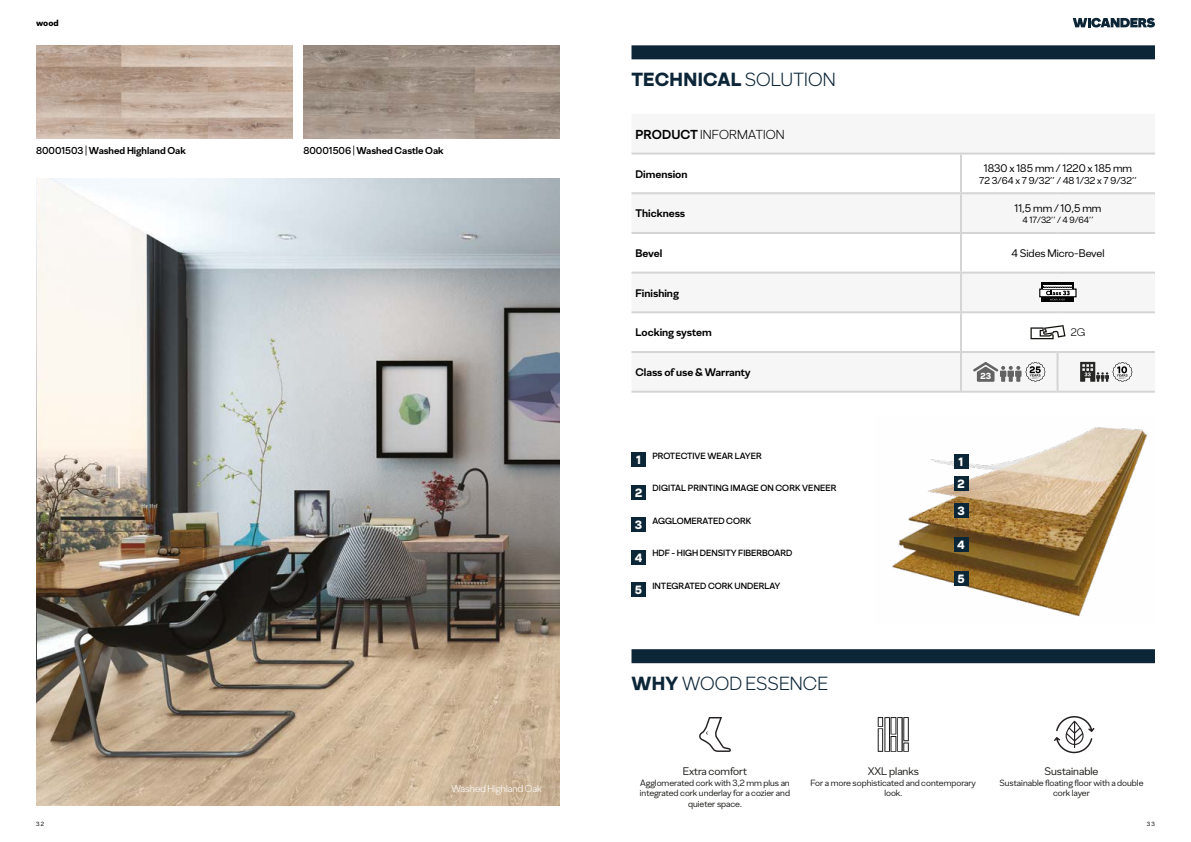
<style>
.page{position:relative;width:1191px;height:842px;background:#fff}
.page>*{position:absolute;margin:0;border:0;box-sizing:border-box;transform-origin:0 0}
.t1{font:900 19px "Amorim Sans";letter-spacing:.01em;color:#0c2638}
.t2{font:300 19px "Amorim Sans";letter-spacing:.01em;color:#0c2638}
.t3{font:300 13px "Amorim Sans";letter-spacing:.01em;color:#000}
.t4{font:900 12px/22.5px "Amorim Sans";color:#fff}
.t5{font:700 11px "Amorim Sans";color:#000}
.t6{font:11px "Amorim Sans";color:#000}
.t7{font:11px "Amorim Sans";color:#1e1e1c}
.t8{font:300 11px "Amorim Sans";color:#000}
.t9{font:700 10px "Amorim Sans";color:#000}
.t10{font:10px "Amorim Sans";color:#000}
.t11{font:300 10px "Amorim Sans";color:#fff}
.t12{font:9px/10.8px "Amorim Sans";color:#1e1e1c;text-align:center}
.t13{font:500 9px "Amorim Sans";color:#000}
.t14{font:9px "Amorim Sans";color:#000}
.t15{font:900 9px "Amorim Sans";color:#000}
.t16{font:900 8.8px "Amorim Sans";color:#fff}
.t17{font:6px "Amorim Sans";color:#000}
.s1{font-weight:500}
.s2{font-weight:400}
.s3{font-weight:300}
.s4{font-weight:700}
.s5{font-weight:900}
</style>
<div class="page">
<img style="left:303px;top:45px;width:256px;height:93px">
<img style="left:36px;top:45px;width:256px;height:93px">
<img style="left:36px;top:179px;width:523px;height:627px">
<div style="left:631px;top:45px;width:524px;height:14px;background:#0c2638"></div>
<img style="left:892px;top:427px;width:256px;height:189px">
<div style="left:954px;top:454px;width:14px;height:14px;background:#0b2637"></div>
<div style="left:631px;top:452px;width:14px;height:14px;background:#0b2637"></div>
<div style="left:954px;top:477px;width:14px;height:14px;background:#0b2637"></div>
<div style="left:631px;top:485px;width:14px;height:14px;background:#0b2637"></div>
<div style="left:954px;top:503px;width:14px;height:14px;background:#0b2637"></div>
<div style="left:631px;top:517px;width:14px;height:14px;background:#0b2637"></div>
<div style="left:954px;top:537px;width:14px;height:15px;background:#0b2637"></div>
<div style="left:954px;top:571px;width:14px;height:15px;background:#0b2637"></div>
<div style="left:631px;top:550px;width:14px;height:14px;background:#0b2637"></div>
<div style="left:631px;top:582px;width:14px;height:14px;background:#0b2637"></div>
<svg style="left:631px;top:152px;width:524px;height:239px"></svg>
<hr style="left:631px;top:153px;width:330px;height:2px;background:#d3d4d3">
<hr style="left:961px;top:153px;width:96px;height:2px;background:#d3d4d3">
<hr style="left:960px;top:155px;width:2px;height:37px;background:#d3d4d3">
<hr style="left:1057px;top:153px;width:98px;height:2px;background:#d3d4d3">
<hr style="left:631px;top:192px;width:330px;height:2px;background:#d3d4d3">
<hr style="left:961px;top:192px;width:96px;height:2px;background:#d3d4d3">
<hr style="left:960px;top:194px;width:2px;height:38px;background:#d3d4d3">
<hr style="left:1057px;top:192px;width:98px;height:2px;background:#d3d4d3">
<hr style="left:631px;top:232px;width:330px;height:2px;background:#d3d4d3">
<hr style="left:961px;top:232px;width:96px;height:2px;background:#d3d4d3">
<hr style="left:960px;top:234px;width:2px;height:38px;background:#d3d4d3">
<hr style="left:1057px;top:232px;width:98px;height:2px;background:#d3d4d3">
<hr style="left:631px;top:272px;width:330px;height:2px;background:#d3d4d3">
<hr style="left:961px;top:272px;width:96px;height:2px;background:#d3d4d3">
<hr style="left:1057px;top:272px;width:98px;height:2px;background:#d3d4d3">
<hr style="left:631px;top:311px;width:329px;height:2px;background:#d3d4d3">
<hr style="left:631px;top:351px;width:331px;height:2px;background:#d3d4d3">
<hr style="left:960px;top:353px;width:2px;height:38px;background:#d3d4d3">
<hr style="left:1056px;top:353px;width:2px;height:38px;background:#d3d4d3">
<hr style="left:962px;top:391px;width:95px;height:2px;background:#d4d5d4">
<hr style="left:1057px;top:391px;width:98px;height:2px;background:#d4d5d4">
<hr style="left:962px;top:351px;width:95px;height:2px;background:#d4d5d4">
<hr style="left:1057px;top:351px;width:98px;height:2px;background:#d4d5d4">
<hr style="left:960px;top:311px;width:97px;height:2px;background:#d4d5d4">
<hr style="left:1057px;top:311px;width:98px;height:2px;background:#d4d5d4">
<hr style="left:960px;top:274px;width:2px;height:37px;background:#d4d5d4">
<hr style="left:960px;top:313px;width:2px;height:38px;background:#d4d5d4">
<hr style="left:631px;top:391px;width:331px;height:2px;background:#d3d4d3">
<svg style="left:1041px;top:283px;width:33px;height:19px"></svg>
<div style="left:1039px;top:289px;width:37px;height:8px;background:#fff"></div>
<div style="left:1039px;top:289px;width:37px;height:8px;border:1px solid #000"></div>
<svg style="left:1043px;top:285px;width:29px;height:15px"></svg>
<svg style="left:1030px;top:325px;width:35px;height:14px"></svg>
<svg style="left:973px;top:362px;width:72px;height:20px"></svg>
<svg style="left:1080px;top:362px;width:52px;height:20px"></svg>
<div style="left:631px;top:649px;width:524px;height:14px;background:#0c2638"></div>
<svg style="left:1054px;top:716px;width:40px;height:37px"></svg>
<svg style="left:877px;top:717px;width:31px;height:35px"></svg>
<svg style="left:699px;top:717px;width:32px;height:35px"></svg>
<svg style="left:1072px;top:18px;width:83px;height:10px"></svg>
<p class="t15" style="left:36px;top:17px;width:24px">wood</p>
<p class="t9" style="left:36px;top:144px;width:151px"><span class="s1">80001503</span> <span class="s2">|</span> Washed Highland Oak</p>
<p class="t9" style="left:303px;top:144px;width:142px"><span class="s1">80001506</span> <span class="s2">|</span> Washed Castle Oak</p>
<p class="t11" style="left:451px;top:782px;width:92px">Washed Highland Oak</p>
<h1 class="t1" style="left:631px;top:68px;width:206px">TECHNICAL <span class="s3">SOLUTION</span></h1>
<h2 class="t3" style="left:635px;top:126px;width:151px"><span class="s4">PRODUCT</span> INFORMATION</h2>
<p class="t5" style="left:635px;top:167px;width:53px">Dimension</p>
<p class="t5" style="left:635px;top:206px;width:51px">Thickness</p>
<p class="t6" style="left:983px;top:161px;width:150px">1830 x 185 mm / 1220 x 185 mm</p>
<p class="t10" style="left:979px;top:174px;width:159px">72 3/64 x 7 9/32’’ / 48 1/32 x 7 9/32’’</p>
<p class="t6" style="left:1014px;top:201px;width:88px">11,5 mm / 10,5 mm</p>
<p class="t14" style="left:1022px;top:214px;width:73px">4 17/32’’ / 4 9/64’’</p>
<p class="t5" style="left:635px;top:246px;width:28px">Bevel</p>
<p class="t6" style="left:1011px;top:246px;width:94px">4 Sides Micro-Bevel</p>
<p class="t5" style="left:635px;top:286px;width:45px">Finishing</p>
<p class="t5" style="left:635px;top:325px;width:78px">Locking system</p>
<p class="t8" style="left:1070px;top:325px;width:16px">2G</p>
<p class="t5" style="left:635px;top:365px;width:117px">Class of use &amp; Warranty</p>
<p class="t16" style="left:980px;top:370px;width:12px">23</p>
<p class="t13" style="left:652px;top:450px;width:111px">PROTECTIVE WEAR LAYER</p>
<p class="t13" style="left:652px;top:483px;width:185px">DIGITAL PRINTING IMAGE ON CORK VENEER</p>
<p class="t13" style="left:652px;top:515px;width:100px">AGGLOMERATED CORK</p>
<p class="t13" style="left:652px;top:547px;width:141px">HDF - HIGH DENSITY FIBERBOARD</p>
<p class="t13" style="left:652px;top:580px;width:129px">INTEGRATED CORK UNDERLAY</p>
<h3 class="t4" style="left:636px;top:448px;width:6px">1</h3>
<h3 class="t4" style="left:957px;top:450px;width:9px">1<br>2</h3>
<h3 class="t4" style="left:635px;top:481px;width:9px">2</h3>
<h3 class="t4" style="left:957px;top:499px;width:9px">3</h3>
<h3 class="t4" style="left:635px;top:513px;width:9px">3</h3>
<h3 class="t4" style="left:957px;top:533px;width:9px">4</h3>
<h3 class="t4" style="left:957px;top:567px;width:9px">5</h3>
<h3 class="t4" style="left:635px;top:546px;width:9px">4</h3>
<h3 class="t4" style="left:635px;top:578px;width:9px">5</h3>
<h1 class="t2" style="left:631px;top:671px;width:198px"><span class="s5">WHY</span> WOOD ESSENCE</h1>
<p class="t7" style="left:683px;top:764px;width:66px">Extra comfort</p>
<p class="t12" style="left:640px;top:777px;width:152px">Agglomerated cork with 3,2 mm plus an integrated cork underlay for a cozier and quieter space.</p>
<p class="t7" style="left:867px;top:764px;width:53px">XXL planks</p>
<p class="t12" style="left:810px;top:777px;width:167px">For a more sophisticated and contemporary look.</p>
<p class="t7" style="left:1044px;top:764px;width:55px">Sustainable</p>
<p class="t12" style="left:999px;top:777px;width:145px">Sustainable floating floor with a double cork layer</p>
<p class="t17" style="left:36px;top:820px;width:10px">32</p>
<p class="t17" style="left:1146px;top:820px;width:10px">33</p>
</div>
